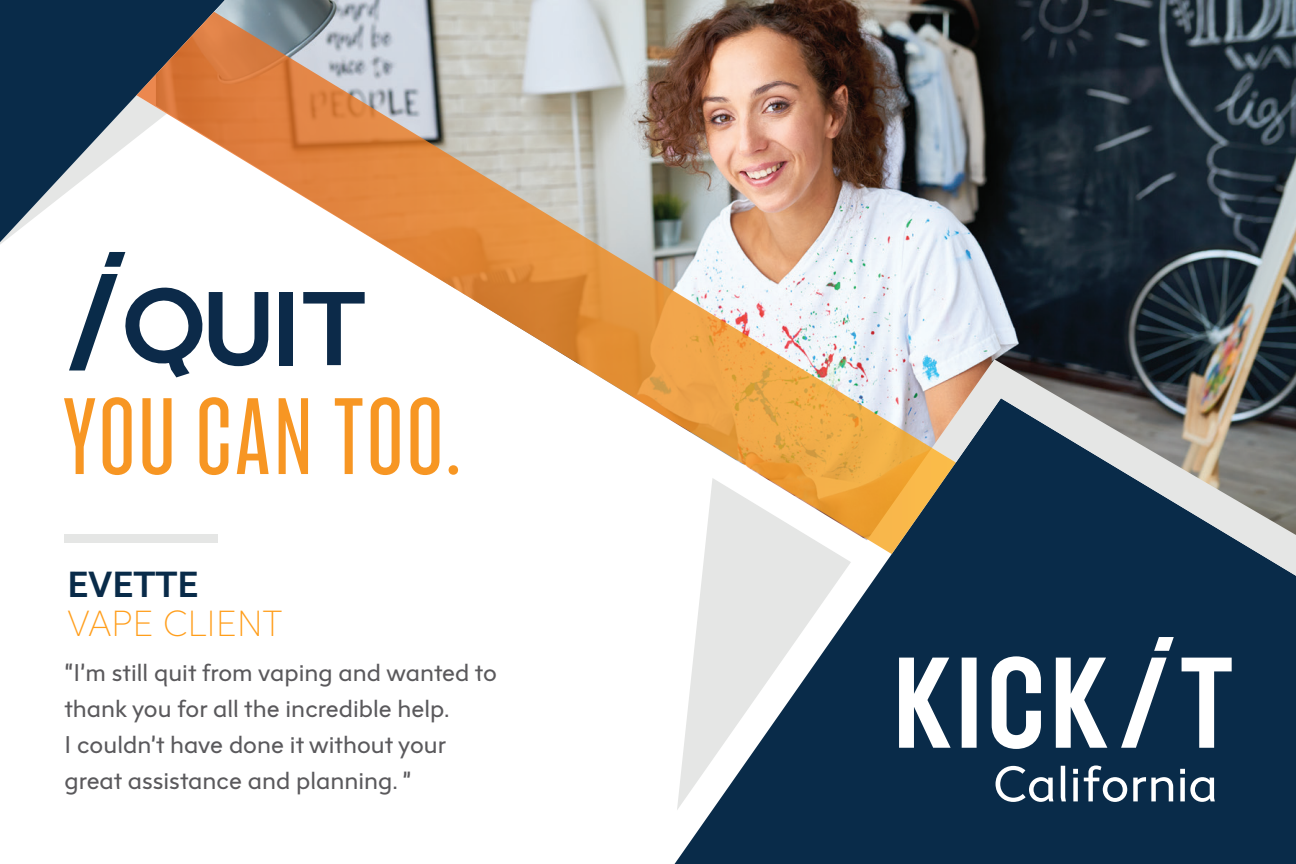
<style>
.page{position:relative;width:1296px;height:864px;background:#fff}
.page>*{position:absolute;margin:0;border:0;box-sizing:border-box;transform-origin:0 0}
.t1{font:condensed 101.1px "F37 Judge";letter-spacing:.045em;color:#f79623}
.t2{font:100 36px "F37 Jagger";color:#ff9e1b}
.t3{font:700 36px "F37 Jagger";color:#092b49}
.t4{font:24px/36px "F37 Jagger";color:#5a595c}
</style>
<div class="page">
<div style="left:675px;top:554px;width:621px;height:310px;background:#092b49"></div>
<svg style="left:677px;top:554px;width:174px;height:257px"></svg>
<svg style="left:900px;top:540px;width:396px;height:36px;background:#1a3955"></svg>
<svg style="left:0;top:0;width:156px;height:242px;fill:#092b49"></svg>
<img style="left:156px;top:0;width:1140px;height:540px">
<img style="left:136px;top:12px;width:820px;height:542px">
<svg style="left:899px;top:637px;width:333px;height:165px;fill:#092b49"></svg>
<svg style="left:104px;top:252px;width:21px;height:15px"></svg>
<svg style="left:69px;top:274px;width:199px;height:103px"></svg>
<div style="left:279px;top:292px;width:14px;height:73px;background:#0c2a49"></div>
<svg style="left:303px;top:292px;width:62px;height:73px"></svg>
<div style="left:64px;top:534px;width:154px;height:8px;background:#e5e6e5"></div>
<h1 class="t1" style="left:64px;top:380px;width:398px">YOU CAN TOO.</h1>
<h2 class="t3" style="left:67px;top:563px;width:133px">EVETTE</h2>
<h2 class="t2" style="left:67px;top:602px;width:216px">VAPE CLIENT</h2>
<p class="t4" style="left:64px;top:655px;width:434px">“I’m still quit from vaping and wanted to thank you for all the incredible help.<br>I couldn’t have done it without your great assistance and planning. ”</p>
</div>
